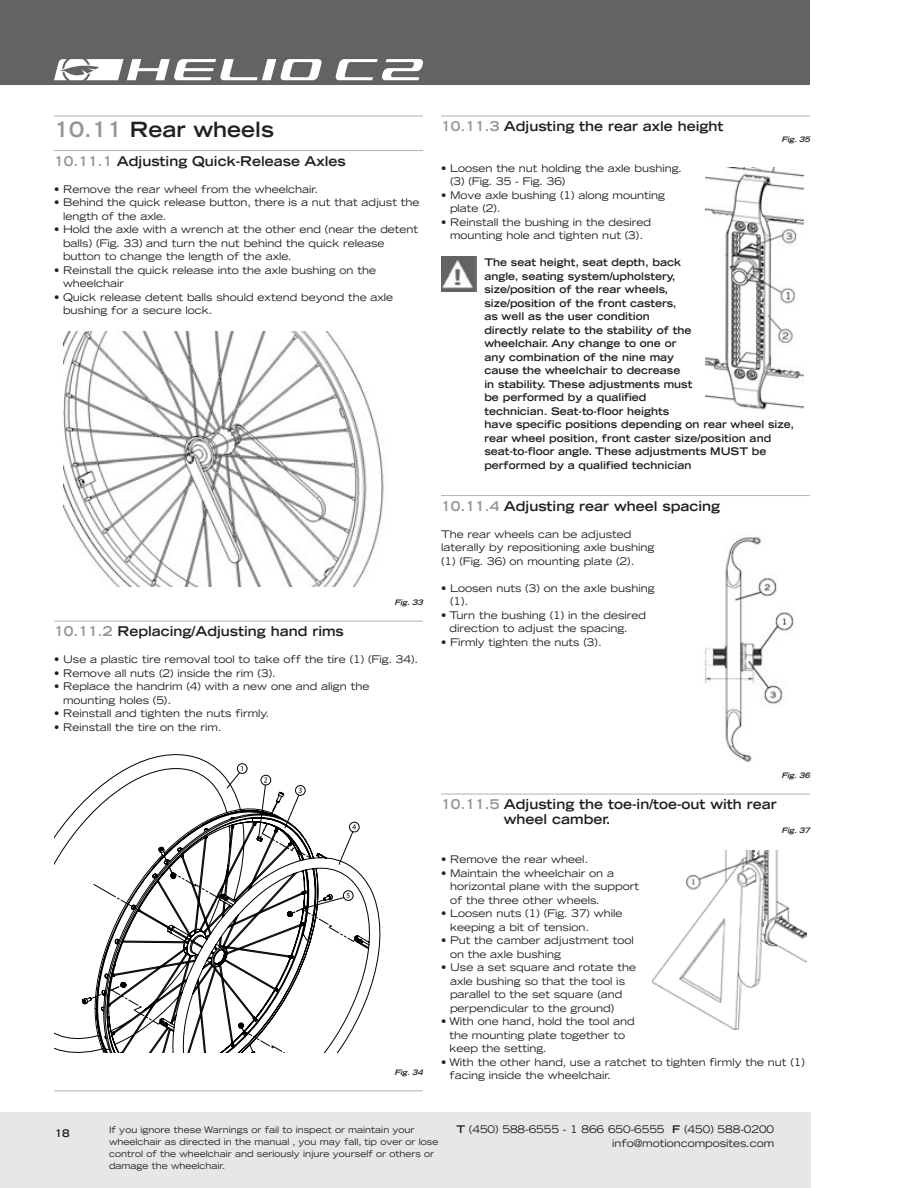
<style>
.page{position:relative;width:918px;height:1188px;background:#fff}
.page>*{position:absolute;margin:0;border:0;box-sizing:border-box;transform-origin:0 0}
.Texte{font:700 expanded 21px "Trade Gothic LH";color:#231f20}
.Sous-titre{font:700 expanded 13.5px/15px "Trade Gothic LH";color:#231f20}
.Texte-2{font:expanded 10.5px/13.5px "Trade Gothic LH";color:#231f20}
.Texte-3{font:700 expanded 10.5px/13.5px "Trade Gothic LH";color:#231f20}
.t1{font:expanded 9px/12px "Trade Gothic LH";color:#231f20}
.Texte-4{font:italic 700 expanded 7.5px "Trade Gothic LH";color:#231f20}
.s1{color:#939598}
.s2{font-weight:700}
</style>
<div class="page">
<div style="left:0;top:0;width:810px;height:85px;background:#636366"></div>
<div style="left:0;top:1112px;width:811px;height:76px;background:#e6e7e9"></div>
<svg style="left:335px;top:59px;width:88px;height:21px"></svg>
<svg style="left:54px;top:59px;width:268px;height:21px"></svg>
<hr style="left:54px;top:116px;width:369px;height:1px;background:#b2b3b7">
<hr style="left:54px;top:150px;width:369px;height:1px;background:#b2b3b7">
<hr style="left:54px;top:621px;width:369px;height:1px;background:#b2b3b7">
<hr style="left:54px;top:1090px;width:369px;height:1px;background:#b2b3b7">
<img style="left:64px;top:331px;width:320px;height:256px">
<svg style="left:54px;top:754px;width:326px;height:298px"></svg>
<div style="left:237px;top:764px;width:10px;height:10px;border:1px solid #000001;border-radius:50%"></div>
<svg style="left:91px;top:766px;width:268px;height:286px"></svg>
<hr style="left:441px;top:116px;width:369px;height:1px;background:#b2b3b7">
<hr style="left:441px;top:495px;width:369px;height:1px;background:#b2b3b7">
<hr style="left:441px;top:794px;width:369px;height:1px;background:#b2b3b7">
<img style="left:706px;top:167px;width:97px;height:243px">
<img style="left:441px;top:256px;width:35px;height:36px">
<img style="left:705px;top:537px;width:89px;height:225px">
<img style="left:653px;top:851px;width:154px;height:178px">
<p class="Texte" style="left:54px;top:116px;width:221px"><span class="s1">10.11</span> Rear wheels</p>
<p class="Sous-titre" style="left:54px;top:153px;width:293px"><span class="s1">10.11.1</span> Adjusting Quick-Release Axles</p>
<p class="Texte-2" style="left:54px;top:182px;width:266px">• Remove the rear wheel from the wheelchair.</p>
<p class="Texte-2" style="left:63px;top:196px;width:358px;text-indent:-9px">• Behind the quick release button, there is a nut that adjust the length of the axle.</p>
<p class="Texte-2" style="left:63px;top:223px;width:357px;text-indent:-9px">• Hold the axle with a wrench at the other end (near the detent balls) (Fig. 33) and turn the nut behind the quick release button to change the length of the axle.</p>
<p class="Texte-2" style="left:63px;top:263px;width:315px;text-indent:-9px">• Reinstall the quick release into the axle bushing on the wheelchair</p>
<p class="Texte-2" style="left:63px;top:290px;width:332px;text-indent:-9px">• Quick release detent balls should extend beyond the axle bushing for a secure lock.</p>
<p class="Texte-4" style="left:394px;top:597px;width:32px">Fig.33</p>
<p class="Sous-titre" style="left:54px;top:624px;width:291px"><span class="s1">10.11.2</span> Replacing/Adjusting hand rims</p>
<p class="Texte-2" style="left:54px;top:653px;width:366px">• Use a plastic tire removal tool to take off the tire (1) (Fig. 34).</p>
<p class="Texte-2" style="left:54px;top:666px;width:223px">• Remove all nuts (2) inside the rim (3).</p>
<p class="Texte-2" style="left:63px;top:680px;width:308px;text-indent:-9px">• Replace the handrim (4) with a new one and align the mounting holes (5).</p>
<p class="Texte-2" style="left:54px;top:707px;width:217px">• Reinstall and tighten the nuts firmly.</p>
<p class="Texte-2" style="left:54px;top:720px;width:169px">• Reinstall the tire on the rim.</p>
<p class="Texte-4" style="left:394px;top:1067px;width:32px">Fig.34</p>
<p class="Sous-titre" style="left:441px;top:119px;width:284px"><span class="s1">10.11.3</span> Adjusting the rear axle height</p>
<p class="Texte-4" style="left:781px;top:134px;width:32px">Fig.35</p>
<p class="Texte-2" style="left:450px;top:161px;width:233px;text-indent:-9px">• Loosen the nut holding the axle bushing. (3) (Fig. 35 - Fig. 36)</p>
<p class="Texte-2" style="left:450px;top:188px;width:217px;text-indent:-9px">• Move axle bushing (1) along mounting plate (2).</p>
<p class="Texte-2" style="left:441px;top:215px;width:212px;text-align:center">• Reinstall the bushing in the desired mounting hole and tighten nut (3).</p>
<p class="Texte-3" style="left:484px;top:256px;width:311px">The seat height, seat depth, back<br>angle, seating system/upholstery,<br>size/position of the rear wheels,<br>size/position of the front casters,<br>as well as the user condition<br>directly relate to the stability of the<br>wheelchair. Any change to one or<br>any combination of the nine may<br>cause the wheelchair to decrease<br>in stability. These adjustments must<br>be performed by a qualified<br>technician. Seat-to-floor heights<br>have specific positions depending on rear wheel size, rear wheel position, front caster size/position and seat-to-floor angle. These adjustments MUST be performed by a qualified technician</p>
<p class="Sous-titre" style="left:441px;top:498px;width:281px"><span class="s1">10.11.4</span> Adjusting rear wheel spacing</p>
<p class="Texte-2" style="left:441px;top:527px;width:215px">The rear wheels can be adjusted laterally by repositioning axle bushing (1) (Fig. 36) on mounting plate (2).</p>
<p class="Texte-2" style="left:450px;top:581px;width:206px;text-indent:-9px">• Loosen nuts (3) on the axle bushing (1).</p>
<p class="Texte-2" style="left:449px;top:608px;width:198px;text-indent:-8px">• Turn the bushing (1) in the desired direction to adjust the spacing.</p>
<p class="Texte-2" style="left:441px;top:635px;width:162px">• Firmly tighten the nuts (3).</p>
<p class="Texte-4" style="left:781px;top:770px;width:32px">Fig.36</p>
<p class="Sous-titre" style="left:504px;top:797px;width:274px;text-indent:-63px"><span class="s1">10.11.5</span> Adjusting the toe-in/toe-out with rear wheel camber.</p>
<p class="Texte-4" style="left:781px;top:826px;width:32px">Fig.37</p>
<p class="Texte-2" style="left:441px;top:853px;width:149px">• Remove the rear wheel.</p>
<p class="Texte-2" style="left:450px;top:866px;width:191px;text-indent:-9px">• Maintain the wheelchair on a horizontal plane with the support of the three other wheels.</p>
<p class="Texte-2" style="left:450px;top:907px;width:174px;text-indent:-9px">• Loosen nuts (1) (Fig. 37) while keeping a bit of tension.</p>
<p class="Texte-2" style="left:450px;top:934px;width:185px;text-indent:-9px">• Put the camber adjustment tool on the axle bushing</p>
<p class="Texte-2" style="left:450px;top:961px;width:188px;text-indent:-9px">• Use a set square and rotate the axle bushing so that the tool is parallel to the set square (and perpendicular to the ground)</p>
<p class="Texte-2" style="left:449px;top:1015px;width:187px;text-indent:-8px">• With one hand, hold the tool and the mounting plate together to keep the setting.</p>
<p class="Texte-2" style="left:449px;top:1055px;width:357px;text-indent:-8px">• With the other hand, use a ratchet to tighten firmly the nut (1) facing inside the wheelchair.</p>
<p class="Texte-3" style="left:55px;top:1127px;width:17px">18</p>
<p class="t1" style="left:109px;top:1123px;width:331px">If you ignore these Warnings or fail to inspect or maintain your wheelchair as directed in the manual , you may fall, tip over or lose control of the wheelchair and seriously injure yourself or others or damage the wheelchair.</p>
<p class="Texte-2" style="left:456px;top:1123px;width:319px;text-align:right"><span class="s2">T</span> (450) 588-6555 - 1 866 650-6555 <span class="s2">F</span> (450) 588-0200 info@motioncomposites.com</p>
</div>
